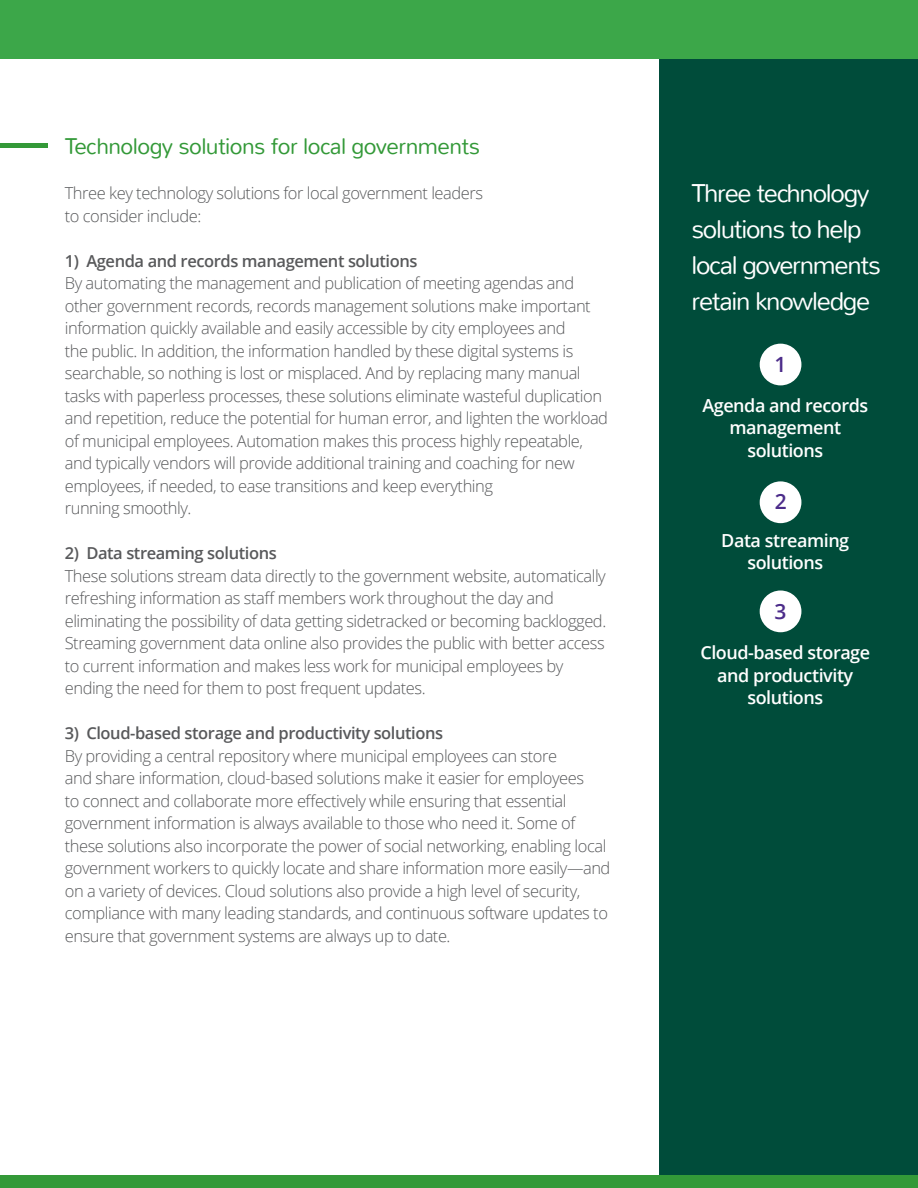
<style>
.page{position:relative;width:918px;height:1188px;background:#fff}
.page>*{position:absolute;margin:0;border:0;box-sizing:border-box;transform-origin:0 0}
.t1{font:300 25.5px/36px "Nunito";letter-spacing:-.05em;color:#fff}
.t2{font:300 22.5px "Nunito";letter-spacing:-.025em;color:#339938}
.t3{font:600 21px "Open Sans";color:#4c2c8a}
.t4{font:600 18px/22.5px "Open Sans";letter-spacing:-.025em;color:#fff;text-align:center}
.t5{font:300 16.5px/22.5px "Open Sans";letter-spacing:-.03em;color:#58595b}
.t6{font:600 16.5px "Open Sans";letter-spacing:-.025em;color:#58595b}
</style>
<div class="page">
<div style="left:659px;top:54px;width:259px;height:1134px;background:#004c3a"></div>
<div style="left:760px;top:344px;width:41px;height:41px;background:#fff;border-radius:50%"></div>
<div style="left:760px;top:481px;width:41px;height:42px;background:#fff;border-radius:50%"></div>
<div style="left:760px;top:591px;width:41px;height:41px;background:#fff;border-radius:50%"></div>
<div style="left:0;top:1175px;width:918px;height:13px;background:#339938"></div>
<div style="left:0;top:0;width:918px;height:59px;background:#3ca749"></div>
<div style="left:0;top:143px;width:48px;height:5px;background:#339938"></div>
<h2 class="t2" style="left:65px;top:132px;width:417px">Technology solutions for local governments</h2>
<p class="t5" style="left:65px;top:182px;width:420px">Three key technology solutions for local government leaders to consider include:</p>
<p class="t6" style="left:65px;top:249px;width:354px">1) Agenda and records management solutions</p>
<p class="t5" style="left:65px;top:272px;width:545px">By automating the management and publication of meeting agendas and other government records, records management solutions make important information quickly available and easily accessible by city employees and<br>the public. In addition, the information handled by these digital systems is searchable, so nothing is lost or misplaced. And by replacing many manual tasks with paperless processes, these solutions eliminate wasteful duplication and repetition, reduce the potential for human error, and lighten the workload of municipal employees. Automation makes this process highly repeatable, and typically vendors will provide additional training and coaching for new employees, if needed, to ease transitions and keep everything<br>running smoothly.</p>
<p class="t6" style="left:65px;top:542px;width:214px">2) Data streaming solutions</p>
<p class="t5" style="left:65px;top:564px;width:543px">These solutions stream data directly to the government website, automatically refreshing information as staff members work throughout the day and eliminating the possibility of data getting sidetracked or becoming backlogged.<br>Streaming government data online also provides the public with better access to current information and makes less work for municipal employees by ending the need for them to post frequent updates.</p>
<p class="t6" style="left:65px;top:722px;width:380px">3) Cloud-based storage and productivity solutions</p>
<p class="t5" style="left:65px;top:744px;width:547px">By providing a central repository where municipal employees can store<br>and share information, cloud-based solutions make it easier for employees<br>to connect and collaborate more effectively while ensuring that essential government information is always available to those who need it. Some of these solutions also incorporate the power of social networking, enabling local government workers to quickly locate and share information more easily—and on a variety of devices. Cloud solutions also provide a high level of security, compliance with many leading standards, and continuous software updates to ensure that government systems are always up to date.</p>
<h1 class="t1" style="left:692px;top:175px;width:191px">Three technology solutions to help local governments retain knowledge</h1>
<p class="t3" style="left:775px;top:350px;width:13px">1</p>
<p class="t4" style="left:702px;top:394px;width:167px">Agenda and records management solutions</p>
<p class="t3" style="left:775px;top:487px;width:13px">2</p>
<p class="t4" style="left:721px;top:529px;width:130px">Data streaming solutions</p>
<p class="t3" style="left:775px;top:597px;width:13px">3</p>
<p class="t4" style="left:700px;top:641px;width:171px">Cloud-based storage and productivity solutions</p>
</div>
